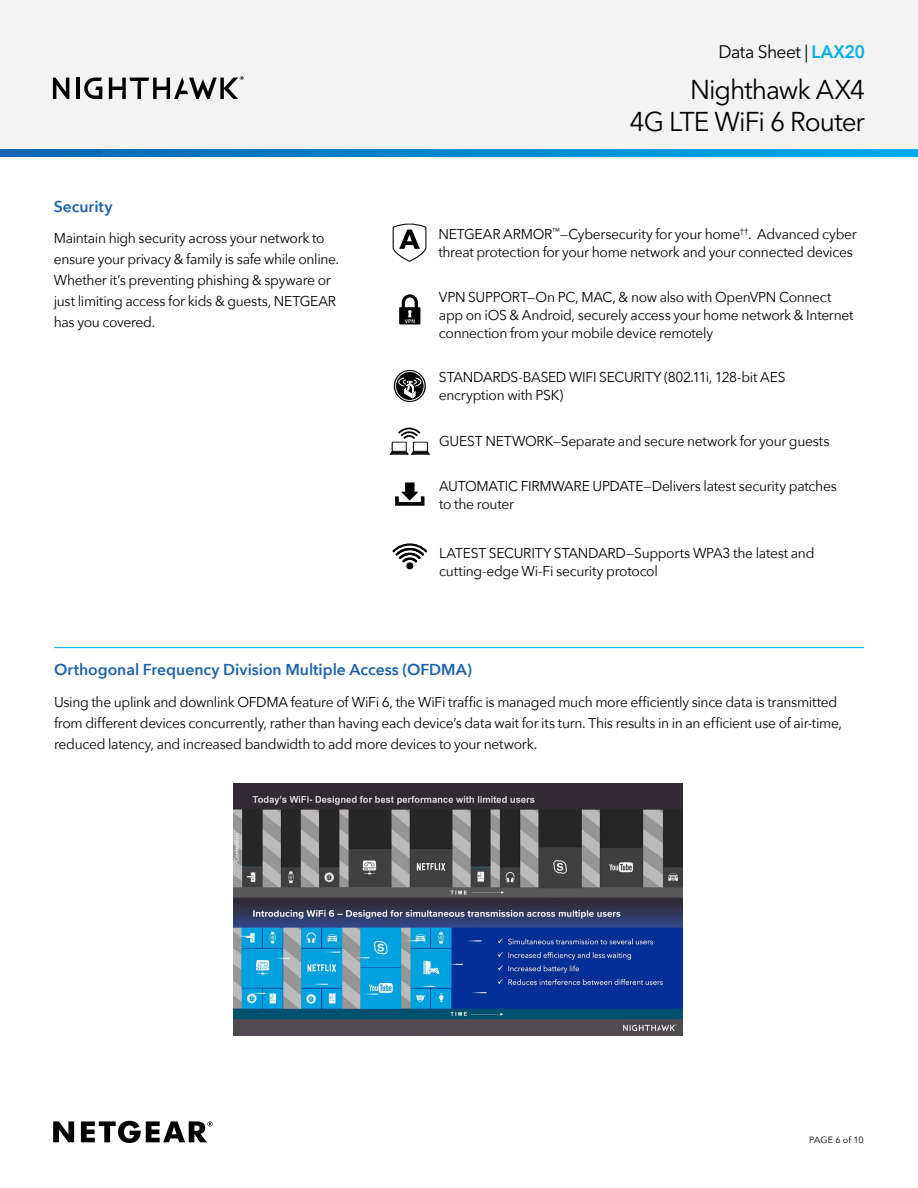
<style>
.page{position:relative;width:918px;height:1188px;background:#fff}
.page>*{position:absolute;margin:0;border:0;box-sizing:border-box;transform-origin:0 0}
.t1{font:27px/31.5px "Avenir Next LT Pro";letter-spacing:-.035em;color:#000001;text-align:right}
.t2{font:18px "Avenir Next LT Pro";letter-spacing:-.03em;color:#000001}
.Sub_Heads_Blue_with{font:600 15.75px "Avenir Next";color:#1b63b0}
.Sub_Heads_Blue{font:600 15.75px "Avenir Next";color:#1b63b0}
.Feature_bullets{font:14.25px/18px "Avenir Next";letter-spacing:-.02em;color:#000001}
.Body_Copy{font:14.25px/21px "Avenir Next";letter-spacing:-.025em;color:#000001}
.t3{font:9px "Avenir Next LT Pro";letter-spacing:.005em;color:#000001}
.t4{font:600 5.55px "Foundry Sterling";color:#fff}
.s1{font-weight:600;color:#00aeef}
</style>
<div class="page">
<div style="left:0;top:0;width:918px;height:156px;background:#f3f3f3"></div>
<svg style="left:53px;top:1121px;width:160px;height:22px"></svg>
<svg style="left:53px;top:78px;width:16px;height:21px"></svg>
<hr style="left:76px;top:78px;width:3px;height:21px;background:#000001">
<svg style="left:84px;top:78px;width:18px;height:21px"></svg>
<svg style="left:109px;top:76px;width:135px;height:23px"></svg>
<svg style="left:0;top:149px;width:918px;height:8px;background:#0287cd"></svg>
<svg style="left:399px;top:294px;width:21px;height:30px"></svg>
<svg style="left:394px;top:370px;width:32px;height:32px"></svg>
<svg style="left:395px;top:371px;width:30px;height:30px"></svg>
<div style="left:396px;top:372px;width:28px;height:28px;background:#000001;border-radius:50%"></div>
<svg style="left:398px;top:377px;width:24px;height:22px"></svg>
<svg style="left:390px;top:428px;width:40px;height:27px"></svg>
<svg style="left:395px;top:482px;width:29px;height:24px"></svg>
<div style="left:406px;top:562px;width:7px;height:7px;background:#000001;border-radius:50%"></div>
<svg style="left:392px;top:543px;width:35px;height:19px"></svg>
<hr style="left:54px;top:647px;width:810px;height:1px;background:#00aeef">
<img style="left:233px;top:783px;width:450px;height:253px">
<svg style="left:393px;top:223px;width:33px;height:39px"></svg>
<p class="Sub_Heads_Blue" style="left:54px;top:193px;width:60px">Security</p>
<p class="Body_Copy" style="left:54px;top:227px;width:287px">Maintain high security across your network to ensure your privacy &amp; family is safe while online.<br>Whether it’s preventing phishing &amp; spyware or just limiting access for kids &amp; guests, NETGEAR has you covered.</p>
<p class="t2" style="left:719px;top:41px;width:148px">Data Sheet | <span class="s1">LAX20</span></p>
<h1 class="t1" style="left:629px;top:74px;width:237px">Nighthawk AX4<br>4G LTE WiFi 6 Router</h1>
<p class="t4" style="left:405px;top:318px;width:12px">VPN</p>
<p class="Feature_bullets" style="left:438px;top:224px;width:420px">NETGEAR ARMOR<sup>™</sup>—Cybersecurity for your home<sup>††</sup>. Advanced cyber threat protection for your home network and your connected devices</p>
<p class="Feature_bullets" style="left:439px;top:287px;width:416px">VPN SUPPORT—On PC, MAC, &amp; now also with OpenVPN Connect app on iOS &amp; Android, securely access your home network &amp; Internet connection from your mobile device remotely</p>
<p class="Feature_bullets" style="left:439px;top:368px;width:348px">STANDARDS-BASED WIFI SECURITY (802.11i, 128-bit AES encryption with PSK)</p>
<p class="Feature_bullets" style="left:439px;top:431px;width:392px">GUEST NETWORK—Separate and secure network for your guests</p>
<p class="Feature_bullets" style="left:439px;top:476px;width:399px">AUTOMATIC FIRMWARE UPDATE—Delivers latest security patches to the router</p>
<p class="Feature_bullets" style="left:439px;top:543px;width:377px">LATEST SECURITY STANDARD—Supports WPA3 the latest and cutting-edge Wi-Fi security protocol</p>
<p class="Sub_Heads_Blue_with" style="left:54px;top:656px;width:419px">Orthogonal Frequency Division Multiple Access (OFDMA)</p>
<p class="Body_Copy" style="left:54px;top:690px;width:790px">Using the uplink and downlink OFDMA feature of WiFi 6, the WiFi traffic is managed much more efficiently since data is transmitted from different devices concurrently, rather than having each device’s data wait for its turn. This results in in an efficient use of air-time, reduced latency, and increased bandwidth to add more devices to your network.</p>
<p class="t3" style="left:809px;top:1134px;width:56px">PAGE 6 of 10</p>
</div>
